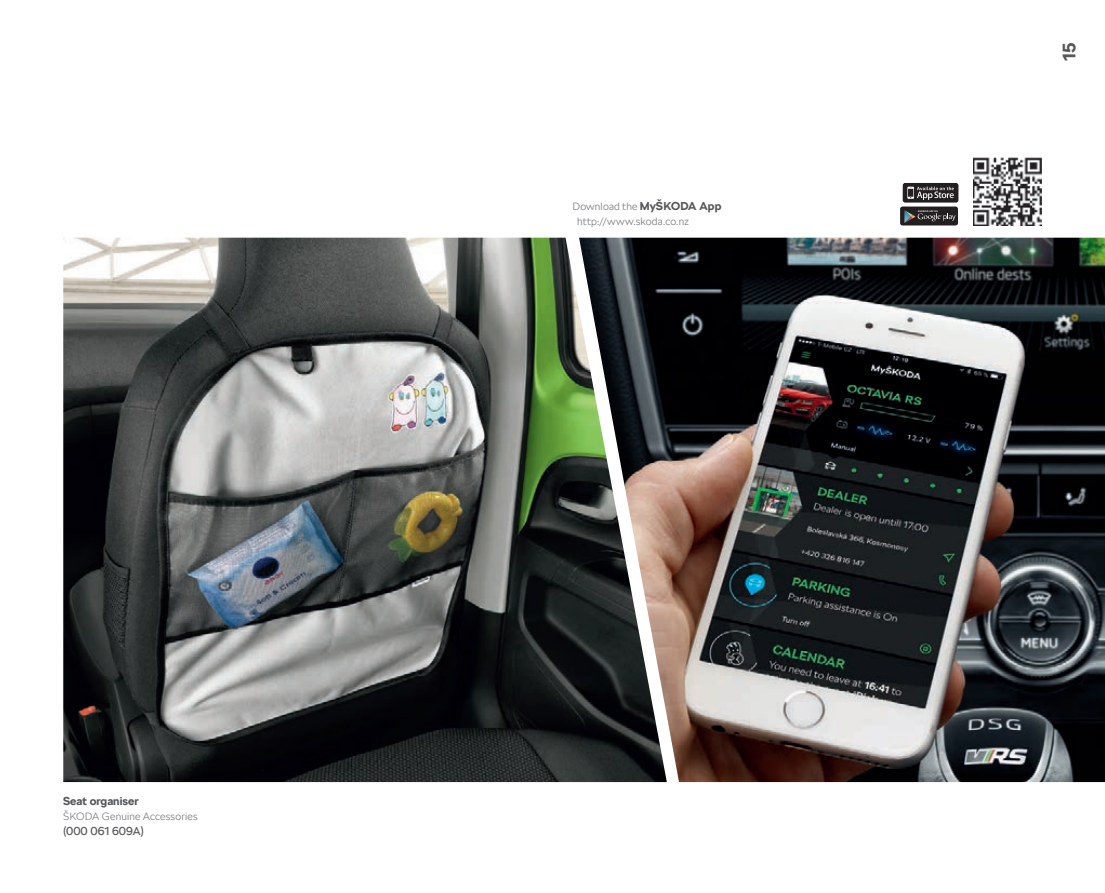
<style>
.page{position:relative;width:1105px;height:893px;background:#fff}
.page>*{position:absolute;margin:0;border:0;box-sizing:border-box;transform-origin:0 0}
.t1{font:700 18px "SKODA Next";color:#57585a}
.Popisky_bold_8{font:700 11.4px "SKODA Next";color:#57585a}
._7_6_10_reg{font:11.4px "SKODA Next";color:#57585a}
.Popisky_bold_8-2{font:300 10.5px "SKODA Next";letter-spacing:.015em;color:#808285}
.s1{font-weight:700;font-size:11.4px;color:#57585a}
</style>
<div class="page">
<img style="left:667px;top:238px;width:438px;height:544px">
<img style="left:63px;top:238px;width:604px;height:544px">
<div style="left:903px;top:183px;width:55px;height:19px;background:#231f20;border-radius:2px"></div>
<div style="left:903px;top:183px;width:55px;height:19px;border:1px solid #231f20;border-radius:2px"></div>
<svg style="left:907px;top:187px;width:47px;height:13px"></svg>
<div style="left:900px;top:206px;width:58px;height:19px;background:#231f20;border-radius:3px"></div>
<svg style="left:904px;top:210px;width:51px;height:13px"></svg>
<img style="left:973px;top:158px;width:68px;height:67px">
<p class="Popisky_bold_8" style="left:63px;top:794px;width:77px">Seat organiser</p>
<p class="Popisky_bold_8-2" style="left:63px;top:810px;width:136px">ŠKODA Genuine Accessories</p>
<p class="_7_6_10_reg" style="left:63px;top:824px;width:83px">(000 061 609A)</p>
<p class="Popisky_bold_8-2" style="left:572px;top:201px;width:150px">Download the <span class="s1">MyŠKODA App</span></p>
<p class="Popisky_bold_8-2" style="left:577px;top:216px;width:113px">http://www.skoda.co.nz</p>
<h1 class="t1" style="left:1058px;top:61px;width:20px;rotate:-90deg">15</h1>
</div>
